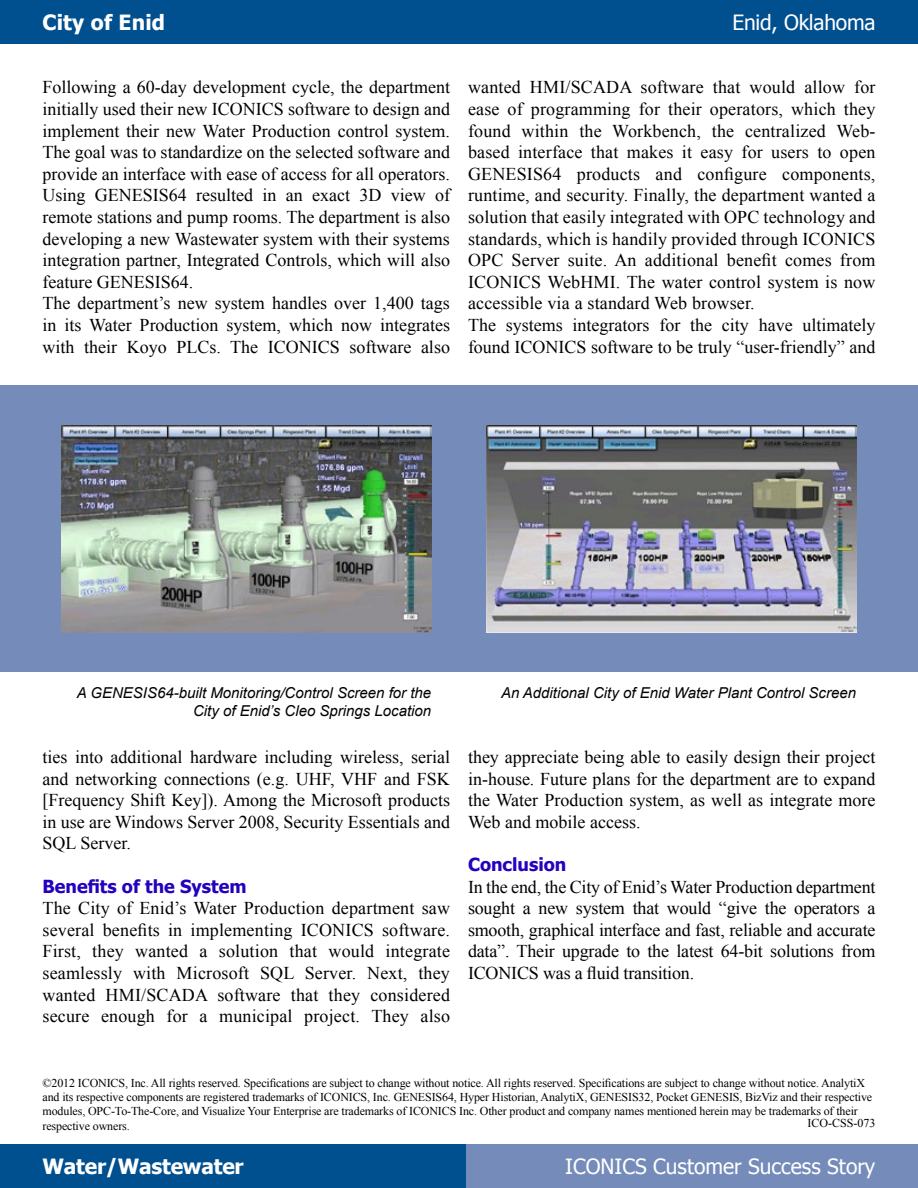
<style>
.page{position:relative;width:918px;height:1188px;background:#fff}
.page>*{position:absolute;margin:0;border:0;box-sizing:border-box;transform-origin:0 0}
.t1{font:21px "Tahoma";color:#fff}
.t2{font:700 21px "Tahoma";letter-spacing:-.01em;color:#fff}
.t3{font:700 21px "Tahoma";letter-spacing:.01em;color:#fff}
.t4{font:18px/21.6px "Times New Roman";color:#000;text-align:justify}
.t5{font:700 18px "Tahoma";color:#2500bf}
.t6{font:italic 15px/18px "Arial";color:#000;text-align:right}
.t7{font:12px/14.4px "Times New Roman";letter-spacing:-.01em;color:#000}
</style>
<div class="page">
<div style="left:446px;top:1144px;width:472px;height:44px;background:#758bba"></div>
<div style="left:0;top:1144px;width:466px;height:44px;background:#004f8f"></div>
<div style="left:0;top:386px;width:918px;height:286px;background:#758bba"></div>
<div style="left:0;top:0;width:918px;height:44px;background:#004f8f"></div>
<img style="left:62px;top:425px;width:369px;height:208px">
<img style="left:487px;top:425px;width:369px;height:208px">
<p class="t3" style="left:43px;top:7px;width:124px">City of Enid</p>
<p class="t1" style="left:732px;top:8px;width:145px">Enid, Oklahoma</p>
<p class="t4" style="left:43px;top:76px;width:409px;text-align:left">Following a 60-day development cycle, the department initially used their new ICONICS software to design and implement their new Water Production control system.<br>The goal was to standardize on the selected software and provide an interface with ease of access for all operators.<br>Using GENESIS64 resulted in an exact 3D view of remote stations and pump rooms. The department is also developing a new Wastewater system with their systems integration partner, Integrated Controls, which will also feature GENESIS64.<br>The department’s new system handles over 1,400 tags in its Water Production system, which now integrates with their Koyo PLCs. The ICONICS software also</p>
<p class="t4" style="left:468px;top:76px;width:409px;text-align:left">wanted HMI/SCADA software that would allow for ease of programming for their operators, which they found within the Workbench, the centralized Web&shy;based interface that makes it easy for users to open GENESIS64 products and configure components, runtime, and security. Finally, the department wanted a solution that easily integrated with OPC technology and standards, which is handily provided through ICONICS OPC Server suite. An additional benefit comes from ICONICS WebHMI. The water control system is now accessible via a standard Web browser.<br>The systems integrators for the city have ultimately found ICONICS software to be truly “user-friendly” and</p>
<p class="t6" style="left:77px;top:684px;width:356px">A GENESIS64-built Monitoring/Control Screen for the<br>City of Enid’s Cleo Springs Location</p>
<p class="t6" style="left:501px;top:684px;width:357px">An Additional City of Enid Water Plant Control Screen</p>
<p class="t4" style="left:43px;top:746px;width:409px">ties into additional hardware including wireless, serial and networking connections (e.g. UHF, VHF and FSK [Frequency Shift Key]). Among the Microsoft products in use are Windows Server 2008, Security Essentials and SQL Server.</p>
<p class="t5" style="left:43px;top:874px;width:206px">Benefits of the System</p>
<p class="t4" style="left:43px;top:897px;width:409px">The City of Enid’s Water Production department saw several benefits in implementing ICONICS software.<br>First, they wanted a solution that would integrate seamlessly with Microsoft SQL Server. Next, they wanted HMI/SCADA software that they considered secure enough for a municipal project. They also</p>
<p class="t4" style="left:468px;top:746px;width:409px">they appreciate being able to easily design their project in-house. Future plans for the department are to expand the Water Production system, as well as integrate more Web and mobile access.</p>
<p class="t5" style="left:468px;top:852px;width:100px">Conclusion</p>
<p class="t4" style="left:468px;top:876px;width:409px">In the end, the City of Enid’s Water Production department sought a new system that would “give the operators a smooth, graphical interface and fast, reliable and accurate data”. Their upgrade to the latest 64-bit solutions from ICONICS was a fluid transition.</p>
<p class="t7" style="left:43px;top:1075px;width:831px">©2012 ICONICS, Inc. All rights reserved. Specifications are subject to change without notice. All rights reserved. Specifications are subject to change without notice. AnalytiX and its respective components are registered trademarks of ICONICS, Inc. GENESIS64, Hyper Historian, AnalytiX, GENESIS32, Pocket GENESIS, BizViz and their respective modules, OPC-To-The-Core, and Visualize Your Enterprise are trademarks of ICONICS Inc. Other product and company names mentioned herein may be trademarks of their respective owners.</p>
<p class="t7" style="left:807px;top:1116px;width:70px">ICO-CSS-073</p>
<p class="t2" style="left:42px;top:1152px;width:203px">Water/Wastewater</p>
<p class="t1" style="left:565px;top:1153px;width:312px">ICONICS Customer Success Story</p>
</div>
